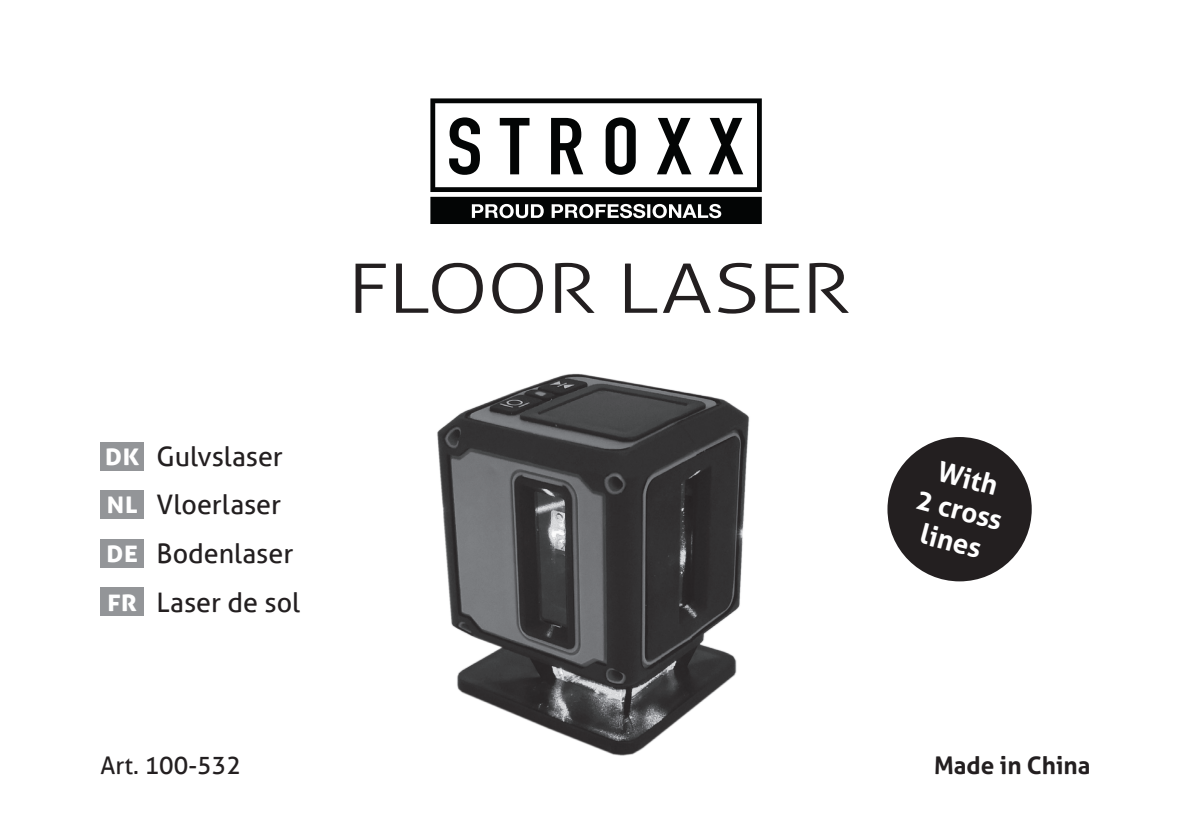
<style>
.page{position:relative;width:1191px;height:840px;background:#fff}
.page>*{position:absolute;margin:0;border:0;box-sizing:border-box;transform-origin:0 0}
.t1{font:300 68.2px "Aller";letter-spacing:-.025em;color:#231f20;scale:1.25 1}
.t2{font:700 29.6px "Aller";color:#fff}
.t3{font:700 27.8px "Aller";color:#fff}
.t4{font:26.8px "Aller";color:#231f20}
.t5{font:24.2px "Aller";color:#231f20}
.t6{font:700 24.2px "Aller";color:#231f20}
.s1{color:#fff}
</style>
<div class="page">
<svg style="left:430px;top:98px;width:332px;height:126px"></svg>
<div style="left:887px;top:437px;width:144px;height:144px;background:#231f20;border-radius:50%"></div>
<div style="left:100px;top:441px;width:44px;height:29px;background:#939598"></div>
<div style="left:100px;top:490px;width:44px;height:29px;background:#939598"></div>
<div style="left:100px;top:538px;width:44px;height:29px;background:#939598"></div>
<div style="left:100px;top:587px;width:44px;height:29px;background:#939598"></div>
<img style="left:437px;top:373px;width:313px;height:383px">
<p class="t2" style="left:105px;top:435px;width:35px">dk</p>
<p class="t4" style="left:156px;top:439px;width:138px">Gulvslaser<span class="s1">r</span></p>
<p class="t2" style="left:107px;top:484px;width:33px">nl</p>
<p class="t4" style="left:156px;top:488px;width:126px">Vloerlaser</p>
<p class="t2" style="left:106px;top:533px;width:33px">de</p>
<p class="t4" style="left:156px;top:537px;width:138px">Bodenlaser</p>
<p class="t2" style="left:107px;top:581px;width:31px">fr</p>
<p class="t4" style="left:156px;top:585px;width:145px">Laser de sol</p>
<p class="t1" style="left:347px;top:247px;width:405px">FLOOR LASER</p>
<p class="t3" style="left:943px;top:453px;width:62px;rotate:15deg">With</p>
<p class="t3" style="left:921px;top:481px;width:89px;rotate:15deg">2 cross</p>
<p class="t3" style="left:925px;top:516px;width:64px;rotate:15deg">lines</p>
<p class="t5" style="left:100px;top:750px;width:142px">Art. 100-532</p>
<p class="t6" style="left:934px;top:750px;width:158px">Made in China</p>
</div>
